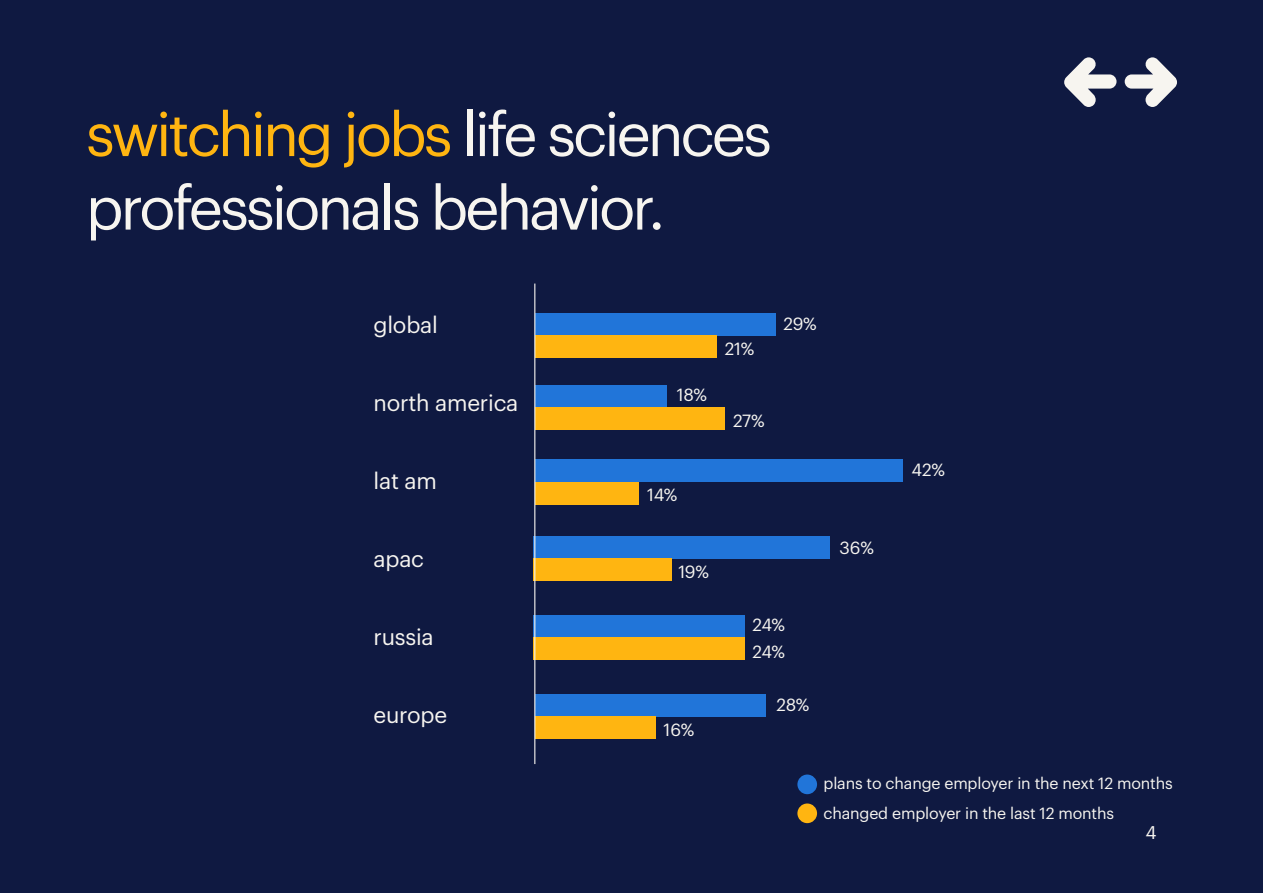
<style>
.page{position:relative;width:1263px;height:893px;background:#0f1941}
.page>*{position:absolute;margin:0;border:0;box-sizing:border-box;transform-origin:0 0}
.t1{font:60px/73.5px "Graphik LCG";letter-spacing:-.05em;color:#f7f5f0}
.t2{font:22.5px "Graphik LCG";letter-spacing:-.01em;color:#f7f5f0}
.t3{font:18px "Graphik LCG";color:#f7f5f0}
.t4{font:17.25px/26.7px "Graphik LCG";letter-spacing:-.015em;color:#f7f5f0}
.t5{font:15.9px/30.6px "Graphik LCG";letter-spacing:-.01em;color:#f7f5f0}
.s1{color:#ffb511}
</style>
<div class="page">
<div style="left:535px;top:313px;width:240px;height:23px;background:#2175d9"></div>
<div style="left:535px;top:336px;width:182px;height:22px;background:#ffb511"></div>
<div style="left:535px;top:385px;width:132px;height:22px;background:#2175d9"></div>
<div style="left:535px;top:407px;width:190px;height:23px;background:#ffb511"></div>
<div style="left:535px;top:459px;width:368px;height:23px;background:#2175d9"></div>
<div style="left:535px;top:482px;width:104px;height:22px;background:#ffb511"></div>
<div style="left:533px;top:615px;width:211px;height:23px;background:#2175d9"></div>
<div style="left:533px;top:638px;width:211px;height:22px;background:#ffb511"></div>
<div style="left:533px;top:536px;width:297px;height:22px;background:#2175d9"></div>
<div style="left:533px;top:558px;width:139px;height:23px;background:#ffb511"></div>
<div style="left:535px;top:694px;width:230px;height:22px;background:#2175d9"></div>
<div style="left:535px;top:716px;width:120px;height:23px;background:#ffb511"></div>
<hr style="left:534px;top:284px;width:1px;height:480px;background:#f7f5f0">
<div style="left:797px;top:774px;width:20px;height:20px;background:#2175d9;border-radius:50%"></div>
<div style="left:797px;top:803px;width:20px;height:20px;background:#ffb511;border-radius:50%"></div>
<svg style="left:1125px;top:57px;width:52px;height:50px"></svg>
<svg style="left:1064px;top:57px;width:52px;height:50px"></svg>
<h1 class="t1" style="left:86px;top:93px;width:687px"><span class="s1">switching jobs</span> life sciences professionals behavior.</h1>
<h2 class="t2" style="left:374px;top:308px;width:66px">global</h2>
<h2 class="t2" style="left:374px;top:386px;width:146px">north america</h2>
<h2 class="t2" style="left:374px;top:464px;width:65px">lat am</h2>
<h2 class="t2" style="left:374px;top:542px;width:52px">apac</h2>
<h2 class="t2" style="left:374px;top:620px;width:62px">russia</h2>
<h2 class="t2" style="left:374px;top:698px;width:75px">europe</h2>
<p class="t4" style="left:677px;top:380px;width:32px">18%</p>
<p class="t4" style="left:647px;top:480px;width:32px">14%</p>
<p class="t4" style="left:678px;top:557px;width:32px">19%</p>
<p class="t4" style="left:664px;top:715px;width:32px">16%</p>
<p class="t4" style="left:725px;top:334px;width:31px">21%</p>
<p class="t4" style="left:783px;top:309px;width:35px">29%</p>
<p class="t4" style="left:733px;top:406px;width:33px">27%</p>
<p class="t4" style="left:911px;top:455px;width:35px">42%</p>
<p class="t4" style="left:753px;top:610px;width:34px">24%<br>24%</p>
<p class="t4" style="left:777px;top:690px;width:34px">28%</p>
<p class="t4" style="left:840px;top:533px;width:36px">36%</p>
<p class="t5" style="left:823px;top:766px;width:351px">plans to change employer in the next 12 months changed employer in the last 12 months</p>
<p class="t3" style="left:1145px;top:819px;width:13px">4</p>
</div>
